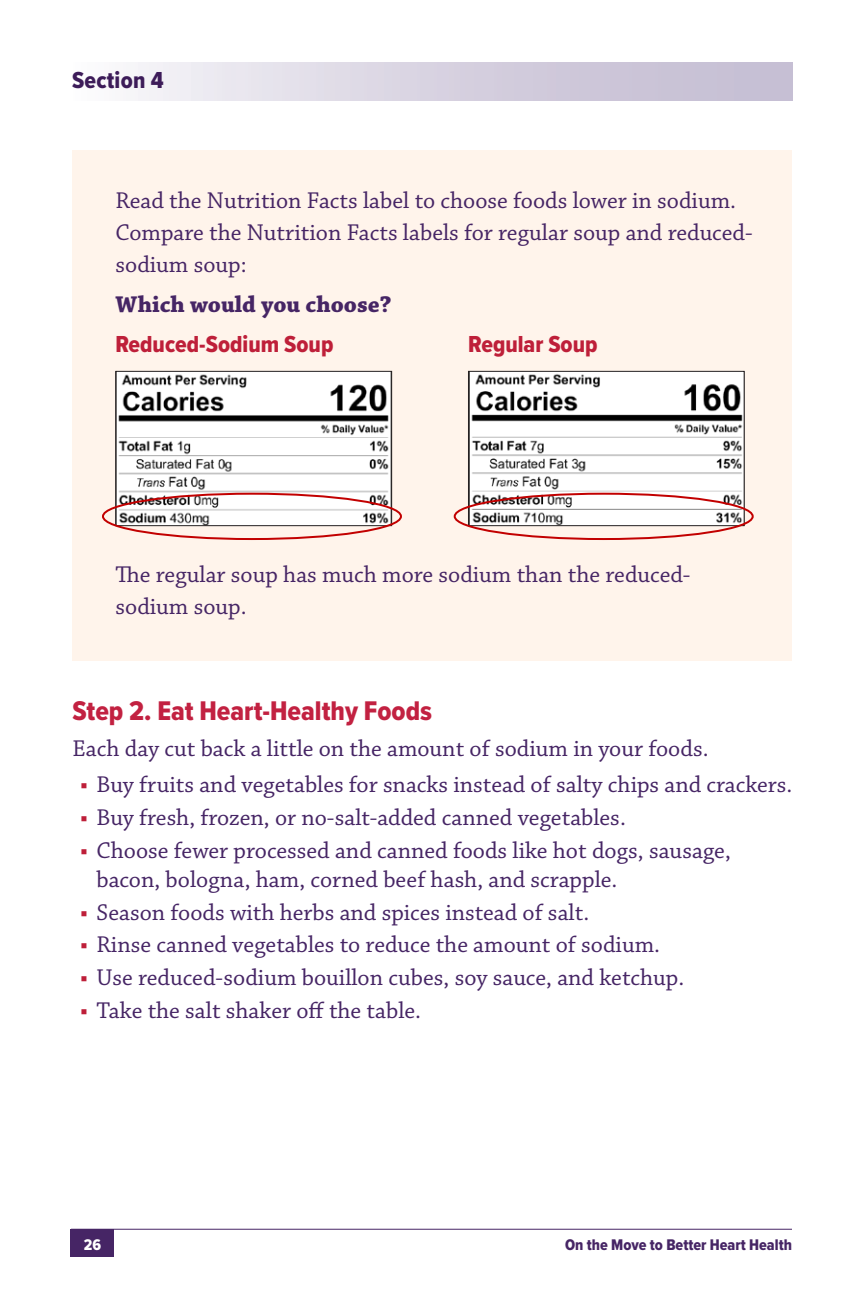
<style>
.page{position:relative;width:864px;height:1296px;background:#fff}
.page>*{position:absolute;margin:0;border:0;box-sizing:border-box;transform-origin:0 0}
.t1{font:28px "Proxima Nova Cond Extrabld";color:#c22141}
.t2{font:24px/32px "Chaparral Pro";color:#462565}
.t3{font:24px "Proxima Nova Cond Extrabld";color:#be1f39}
.t4{font:700 24px "Chaparral Pro";color:#462565}
.t5{font:24px "Proxima Nova Cond Extrabld";letter-spacing:.01em;color:#3d1c59}
.t6{font:16px "Proxima Nova Cond Extrabld";color:#462565}
.t7{font:16px "Proxima Nova Cond Extrabld";color:#fff}
.s1{font-family:"Acumin Pro Cond";font-weight:900;color:#be1f39}
</style>
<div class="page">
<div style="left:72px;top:62px;width:721px;height:38px;background:linear-gradient(to right,#f7f6f9,#bfb7ce)"></div>
<div style="left:72px;top:150px;width:720px;height:510px;background:#fff4eb"></div>
<img style="left:118px;top:373px;width:272px;height:151px">
<div style="left:116px;top:371px;width:276px;height:155px;border:1px solid #231f20"></div>
<div style="left:102px;top:493px;width:300px;height:47px;border:2px solid #c20000;border-radius:50%"></div>
<img style="left:470px;top:373px;width:272px;height:151px">
<div style="left:468px;top:371px;width:276px;height:155px;border:1px solid #231f20"></div>
<div style="left:454px;top:493px;width:300px;height:47px;border:2px solid #c20000;border-radius:50%"></div>
<div style="left:70px;top:1229px;width:44px;height:28px;background:#462565"></div>
<hr style="left:71px;top:1229px;width:721px;height:1px;background:#462565">
<p class="t5" style="left:72px;top:63px;width:93px">Section 4</p>
<p class="t2" style="left:115px;top:185px;width:639px">Read the Nutrition Facts label to choose foods lower in sodium.<br>Compare the Nutrition Facts labels for regular soup and reduced&shy;sodium soup:</p>
<p class="t4" style="left:115px;top:290px;width:278px">Which would you choose?</p>
<p class="t3" style="left:115px;top:326px;width:219px">Reduced-Sodium Soup</p>
<p class="t3" style="left:468px;top:326px;width:131px">Regular Soup</p>
<p class="t2" style="left:115px;top:559px;width:577px">The regular soup has much more sodium than the reduced&shy;sodium soup.</p>
<h5 class="t1" style="left:72px;top:690px;width:361px">Step 2. Eat Heart-Healthy Foods</h5>
<p class="t2" style="left:72px;top:733px;width:638px">Each day cut back a little on the amount of sodium in your foods.</p>
<p class="t2" style="left:80px;top:770px;width:714px"><span class="s1">•</span> Buy fruits and vegetables for snacks instead of salty chips and crackers.</p>
<p class="t2" style="left:80px;top:803px;width:547px"><span class="s1">•</span> Buy fresh, frozen, or no-salt-added canned vegetables.</p>
<p class="t2" style="left:96px;top:837px;width:636px;line-height:28.8px;text-indent:-16px"><span class="s1">•</span> Choose fewer processed and canned foods like hot dogs, sausage, bacon, bologna, ham, corned beef hash, and scrapple.</p>
<p class="t2" style="left:80px;top:897px;width:511px"><span class="s1">•</span> Season foods with herbs and spices instead of salt.</p>
<p class="t2" style="left:80px;top:930px;width:581px"><span class="s1">•</span> Rinse canned vegetables to reduce the amount of sodium.</p>
<p class="t2" style="left:80px;top:963px;width:605px"><span class="s1">•</span> Use reduced-sodium bouillon cubes, soy sauce, and ketchup.</p>
<p class="t2" style="left:80px;top:995px;width:342px"><span class="s1">•</span> Take the salt shaker off the table.</p>
<p class="t7" style="left:84px;top:1233px;width:19px">26</p>
<p class="t6" style="left:565px;top:1233px;width:228px">On the Move to Better Heart Health</p>
</div>
